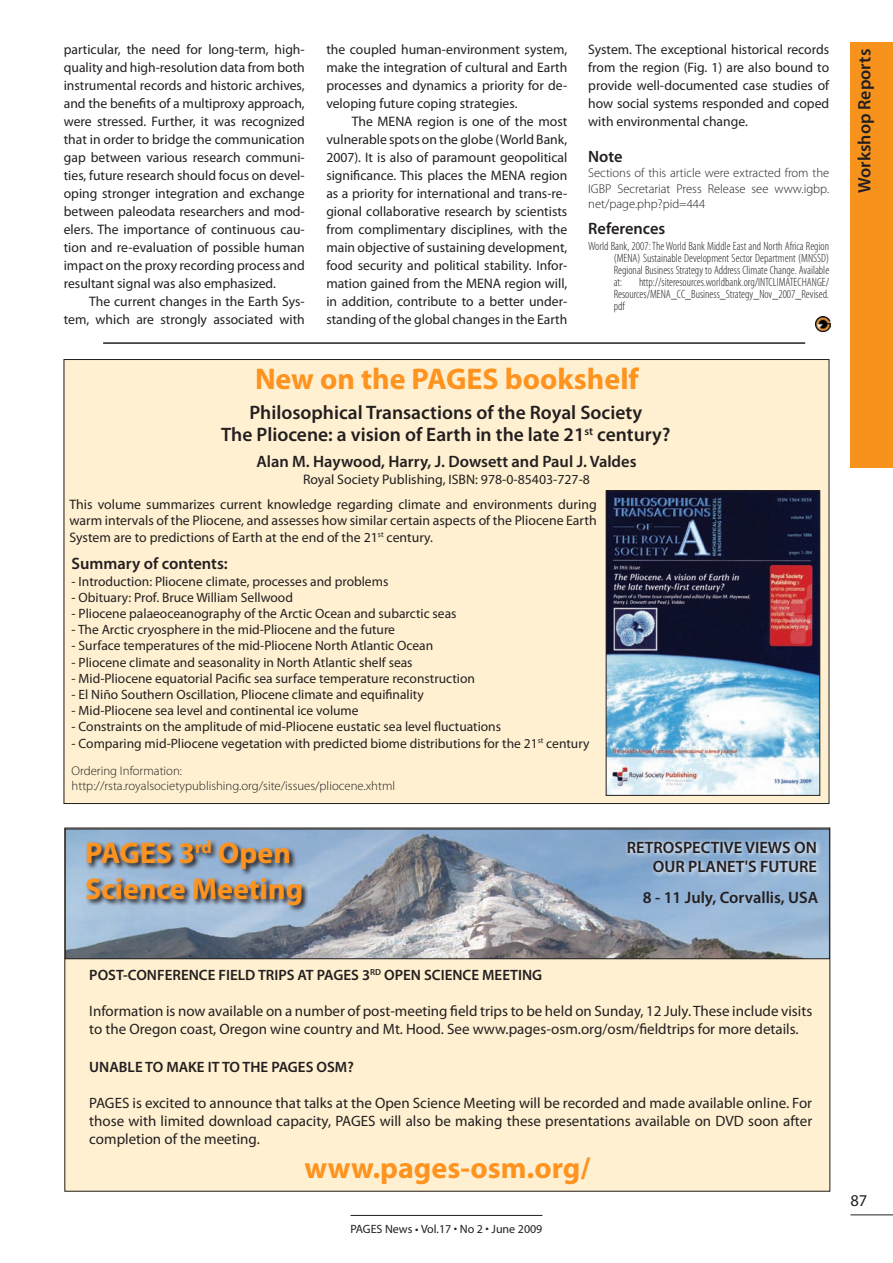
<style>
.page{position:relative;width:893px;height:1263px;background:#fff}
.page>*{position:absolute;margin:0;border:0;box-sizing:border-box;transform-origin:0 0}
.t1{font:700 30px/36px "Myriad Pro";color:#ff931f}
.sub-title{font:600 19.5px "Myriad Pro";color:#231f20}
.side-title{font:600 18px "Myriad Pro";color:#231f20}
.sub-title-2{font:600 16.5px/18.9px "Myriad Pro";color:#231f20;text-align:right}
.t2{font:16.5px "Myriad Pro";color:#231f20}
.Text-box{font:15px/18px "Myriad Pro";color:#231f20;text-align:justify}
.Text-box-2{font:600 15px "Myriad Pro";color:#231f20}
.Text-box_-_indent{font:13.8px/18px "Myriad Pro";color:#231f20;text-align:justify}
.Text-box-3{font:13.8px/16.5px "Myriad Pro";color:#231f20;text-align:justify}
.Text-box-4{font:13.5px "Myriad Pro";color:#231f20}
.Notes{font:300 12.75px/15.3px "Myriad Pro";color:#231f20;text-align:justify}
.references{font:300 condensed 12px/12px "Myriad Pro";color:#231f20;text-align:justify}
.t3{font:12px "Myriad";color:#231f20}
.s1{font-family:"Myriad Pro"}
</style>
<div class="page">
<hr style="left:850px;top:1214px;width:43px;height:1px;background:#231f20">
<hr style="left:350px;top:1215px;width:192px;height:1px;background:#231f20">
<div style="left:850px;top:43px;width:43px;height:425px;background:#f7931d"></div>
<hr style="left:103px;top:342px;width:702px;height:2px;background:#231f20">
<div style="left:65px;top:828px;width:765px;height:363px;background:#fef0d0"></div>
<img style="left:67px;top:831px;width:761px;height:126px">
<div style="left:65px;top:829px;width:765px;height:130px;border:1px solid #231f20"></div>
<svg style="left:625px;top:838px;width:198px;height:40px;background:#a0bcd9"></svg>
<svg style="left:85px;top:839px;width:223px;height:73px;background:#7e93aa"></svg>
<div style="left:64px;top:359px;width:765px;height:444px;background:#fef0d0"></div>
<img style="left:608px;top:493px;width:210px;height:300px">
<div style="left:606px;top:491px;width:214px;height:304px;border:1px solid #231f20"></div>
<img style="left:815px;top:317px;width:15px;height:15px">
<p class="Text-box_-_indent" style="left:64px;top:40px;width:242px">particular, the need for long-term, high&shy;quality and high-resolution data from both instrumental records and historic archives, and the benefits of a multiproxy approach, were stressed. Further, it was recognized that in order to bridge the communication gap between various research communi&shy;ties, future research should focus on devel&shy;oping stronger integration and exchange between paleodata researchers and mod&shy;elers. The importance of continuous cau&shy;tion and re-evaluation of possible human impact on the proxy recording process and resultant signal was also emphasized.</p>
<p class="Text-box_-_indent" style="left:64px;top:292px;width:242px;text-align:right">The current changes in the Earth Sys&shy;tem, which are strongly associated with</p>
<p class="Text-box_-_indent" style="left:326px;top:40px;width:242px">the coupled human-environment system, make the integration of cultural and Earth processes and dynamics a priority for de&shy;veloping future coping strategies.</p>
<p class="Text-box_-_indent" style="left:326px;top:112px;width:242px;text-indent:26px">The MENA region is one of the most vulnerable spots on the globe (World Bank, 2007). It is also of paramount geopolitical significance. This places the MENA region as a priority for international and trans-re&shy;gional collaborative research by scientists from complimentary disciplines, with the main objective of sustaining development, food security and political stability. Infor&shy;mation gained from the MENA region will, in addition, contribute to a better under&shy;standing of the global changes in the Earth</p>
<p class="Text-box_-_indent" style="left:588px;top:40px;width:242px">System. The exceptional historical records from the region (Fig. 1) are also bound to provide well-documented case studies of how social systems responded and coped with environmental change.</p>
<p class="sub-title-2" style="left:588px;top:147px;width:36px">Note</p>
<p class="Notes" style="left:588px;top:166px;width:242px">Sections of this article were extracted from the IGBP Secretariat Press Release see www.igbp. net/page.php?pid=444</p>
<p class="sub-title-2" style="left:588px;top:219px;width:79px">References</p>
<p class="references" style="left:614px;top:241px;width:217px;text-indent:-26px">World Bank, 2007: The World Bank Middle East and North Africa Region (MENA) Sustainable Development Sector Department (MNSSD)<br>Regional Business Strategy to Address Climate Change. Available at:</p>
<p class="references" style="left:614px;top:277px;width:217px;text-indent:25px">http://siteresources.worldbank.org/INTCLIMATECHANGE/ Resources/MENA_CC_Business_Strategy_Nov_2007_Revised. pdf</p>
<p class="t1" style="left:255px;top:360px;width:385px">New on the PAGES bookshelf</p>
<p class="sub-title" style="left:249px;top:400px;width:394px">Philosophical Transactions of the Royal Society</p>
<p class="sub-title" style="left:221px;top:422px;width:451px">The Pliocene: a vision of Earth in the late 21<sup>st</sup> century?</p>
<p class="sub-title-2" style="left:256px;top:452px;width:382px">Alan M. Haywood, Harry, J. Dowsett and Paul J. Valdes</p>
<p class="Text-box-3" style="left:303px;top:471px;width:288px">Royal Society Publishing, ISBN: 978-0-85403-727-8</p>
<p class="Text-box-3" style="left:69px;top:495px;width:529px">This volume summarizes current knowledge regarding climate and environments during warm intervals of the Pliocene, and assesses how similar certain aspects of the Pliocene Earth System are to predictions of Earth at the end of the 21<sup>st</sup> century.</p>
<p class="sub-title-2" style="left:72px;top:554px;width:158px">Summary of contents:</p>
<p class="Text-box-4" style="left:72px;top:573px;width:318px">- Introduction: Pliocene climate, processes and problems</p>
<p class="Text-box-4" style="left:72px;top:589px;width:223px">- Obituary: Prof. Bruce William Sellwood</p>
<p class="Text-box-4" style="left:72px;top:605px;width:386px">- Pliocene palaeoceanography of the Arctic Ocean and subarctic seas</p>
<p class="Text-box-4" style="left:72px;top:621px;width:325px">- The Arctic cryosphere in the mid-Pliocene and the future</p>
<p class="Text-box-4" style="left:72px;top:637px;width:363px">- Surface temperatures of the mid-Pliocene North Atlantic Ocean</p>
<p class="Text-box-4" style="left:72px;top:654px;width:343px">- Pliocene climate and seasonality in North Atlantic shelf seas</p>
<p class="Text-box-4" style="left:72px;top:670px;width:405px">- Mid-Pliocene equatorial Pacific sea surface temperature reconstruction</p>
<p class="Text-box-4" style="left:72px;top:686px;width:354px">- El Niño Southern Oscillation, Pliocene climate and equifinality</p>
<p class="Text-box-4" style="left:72px;top:702px;width:289px">- Mid-Pliocene sea level and continental ice volume</p>
<p class="Text-box-4" style="left:72px;top:718px;width:431px">- Constraints on the amplitude of mid-Pliocene eustatic sea level fluctuations</p>
<p class="Text-box-4" style="left:72px;top:735px;width:519px">- Comparing mid-Pliocene vegetation with predicted biome distributions for the 21<sup>st</sup> century</p>
<p class="Notes" style="left:72px;top:763px;width:112px">Ordering Information:</p>
<p class="Notes" style="left:72px;top:779px;width:325px">http://rsta.royalsocietypublishing.org/site/issues/pliocene.xhtml</p>
<p class="t1" style="left:85px;top:834px;width:220px">PAGES 3<sup>rd</sup> Open<br>Science Meeting</p>
<p class="sub-title-2" style="left:627px;top:837px;width:192px">RETROSPECTIVE VIEWS ON<br>OUR PLANET'S FUTURE</p>
<p class="sub-title-2" style="left:643px;top:887px;width:177px">8 - 11 July, Corvallis, USA</p>
<p class="side-title" style="left:853px;top:193px;width:145px;rotate:-90deg">Workshop Reports</p>
<p class="Text-box-2" style="left:89px;top:966px;width:454px">POST-CONFERENCE FIELD TRIPS AT PAGES 3<sup>RD</sup> OPEN SCIENCE MEETING</p>
<p class="Text-box" style="left:89px;top:1002px;width:724px">Information is now available on a number of post-meeting field trips to be held on Sunday, 12 July. These include visits to the Oregon coast, Oregon wine country and Mt. Hood. See www.pages-osm.org/osm/fieldtrips for more details.</p>
<p class="Text-box-2" style="left:89px;top:1057px;width:266px">UNABLE TO MAKE IT TO THE PAGES OSM?</p>
<p class="Text-box" style="left:89px;top:1093px;width:724px">PAGES is excited to announce that talks at the Open Science Meeting will be recorded and made available online. For those with limited download capacity, PAGES will also be making these presentations available on DVD soon after completion of the meeting.</p>
<p class="t1" style="left:304px;top:1149px;width:288px">www.pages-osm.org/</p>
<p class="t3" style="left:350px;top:1223px;width:193px">PAGES News <span class="s1">•</span> Vol.17 • No 2 • June 2009</p>
<p class="t2" style="left:850px;top:1190px;width:18px">87</p>
</div>
